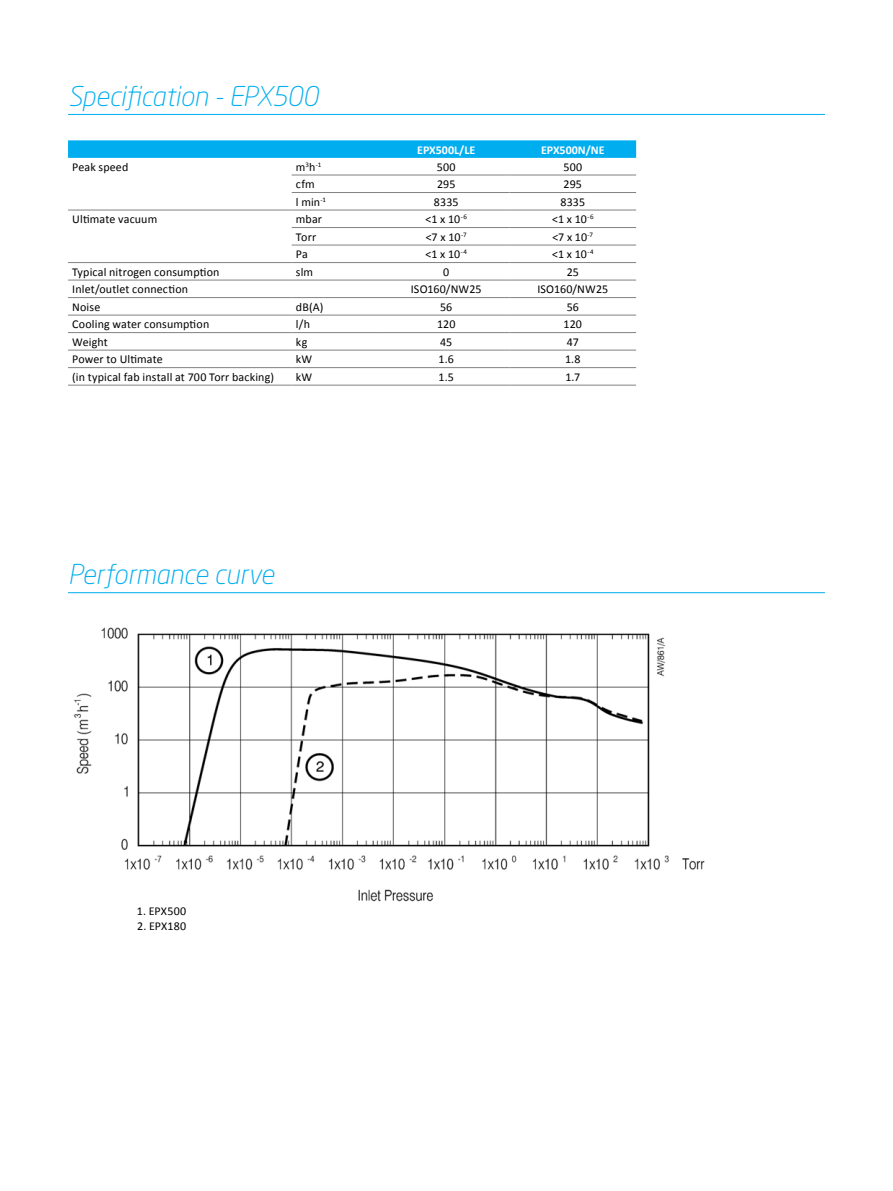
<style>
.page{position:relative;width:893px;height:1191px;background:#fff}
.page>*{position:absolute;margin:0;border:0;box-sizing:border-box;transform-origin:0 0}
.t1{font:italic 300 27px "Neo Sans Std";letter-spacing:-.015em;color:#00aeef}
.t2{font:12px "Calibri";letter-spacing:.01em;color:#000}
.t3{font:700 12px "Calibri";color:#fff}
.t4{font:7.05px "Calibri";color:#000}
.s1{font-size:12px}
</style>
<div class="page">
<hr style="left:68px;top:114px;width:757px;height:1px;background:#00aeef">
<svg style="left:68px;top:140px;width:568px;height:18px;background:#06b0ef"></svg>
<hr style="left:292px;top:175px;width:91px;height:1px;background:#808285">
<hr style="left:383px;top:175px;width:127px;height:1px;background:#808285">
<hr style="left:510px;top:175px;width:126px;height:1px;background:#808285">
<hr style="left:292px;top:192px;width:91px;height:1px;background:#808285">
<hr style="left:383px;top:192px;width:127px;height:1px;background:#808285">
<hr style="left:510px;top:192px;width:126px;height:1px;background:#808285">
<hr style="left:68px;top:210px;width:224px;height:1px;background:#808285">
<hr style="left:292px;top:210px;width:91px;height:1px;background:#808285">
<hr style="left:383px;top:210px;width:127px;height:1px;background:#808285">
<hr style="left:510px;top:210px;width:126px;height:1px;background:#808285">
<hr style="left:292px;top:227px;width:91px;height:1px;background:#808285">
<hr style="left:383px;top:227px;width:127px;height:1px;background:#808285">
<hr style="left:510px;top:227px;width:126px;height:1px;background:#808285">
<hr style="left:292px;top:245px;width:91px;height:1px;background:#808285">
<hr style="left:383px;top:245px;width:127px;height:1px;background:#808285">
<hr style="left:510px;top:245px;width:126px;height:1px;background:#808285">
<hr style="left:68px;top:262px;width:224px;height:1px;background:#808285">
<hr style="left:292px;top:262px;width:91px;height:1px;background:#808285">
<hr style="left:383px;top:262px;width:127px;height:1px;background:#808285">
<hr style="left:510px;top:262px;width:126px;height:1px;background:#808285">
<hr style="left:68px;top:280px;width:224px;height:1px;background:#808285">
<hr style="left:292px;top:280px;width:91px;height:1px;background:#808285">
<hr style="left:383px;top:280px;width:127px;height:1px;background:#808285">
<hr style="left:510px;top:280px;width:126px;height:1px;background:#808285">
<hr style="left:68px;top:297px;width:224px;height:1px;background:#808285">
<hr style="left:292px;top:297px;width:91px;height:1px;background:#808285">
<hr style="left:383px;top:297px;width:127px;height:1px;background:#808285">
<hr style="left:510px;top:297px;width:126px;height:1px;background:#808285">
<hr style="left:68px;top:315px;width:224px;height:1px;background:#808285">
<hr style="left:292px;top:315px;width:91px;height:1px;background:#808285">
<hr style="left:383px;top:315px;width:127px;height:1px;background:#808285">
<hr style="left:510px;top:315px;width:126px;height:1px;background:#808285">
<hr style="left:68px;top:332px;width:224px;height:1px;background:#808285">
<hr style="left:292px;top:332px;width:91px;height:1px;background:#808285">
<hr style="left:383px;top:332px;width:127px;height:1px;background:#808285">
<hr style="left:510px;top:332px;width:126px;height:1px;background:#808285">
<hr style="left:68px;top:350px;width:224px;height:1px;background:#808285">
<hr style="left:292px;top:350px;width:91px;height:1px;background:#808285">
<hr style="left:383px;top:350px;width:127px;height:1px;background:#808285">
<hr style="left:510px;top:350px;width:126px;height:1px;background:#808285">
<hr style="left:68px;top:367px;width:224px;height:1px;background:#808285">
<hr style="left:292px;top:367px;width:91px;height:1px;background:#808285">
<hr style="left:383px;top:367px;width:127px;height:1px;background:#808285">
<hr style="left:510px;top:367px;width:126px;height:1px;background:#808285">
<hr style="left:68px;top:385px;width:224px;height:1px;background:#808285">
<hr style="left:292px;top:385px;width:91px;height:1px;background:#808285">
<hr style="left:383px;top:385px;width:127px;height:1px;background:#808285">
<hr style="left:510px;top:385px;width:126px;height:1px;background:#808285">
<hr style="left:68px;top:592px;width:757px;height:1px;background:#00aeef">
<img style="left:73px;top:627px;width:632px;height:275px">
<h1 class="t1" style="left:68px;top:80px;width:252px">Specification - EPX500</h1>
<p class="t3" style="left:417px;top:142px;width:60px">EPX500L/LE</p>
<p class="t3" style="left:541px;top:142px;width:65px">EPX500N/NE</p>
<p class="t2" style="left:72px;top:159px;width:58px">Peak speed</p>
<p class="t4" style="left:296px;top:160px;width:27px"><span class="s1">m</span>3<span class="s1">h</span>-1</p>
<p class="t2" style="left:437px;top:159px;width:20px">500</p>
<p class="t2" style="left:563px;top:159px;width:20px">500</p>
<p class="t2" style="left:296px;top:177px;width:20px">cfm</p>
<p class="t2" style="left:437px;top:177px;width:20px">295</p>
<p class="t2" style="left:564px;top:177px;width:20px">295</p>
<p class="t2" style="left:296px;top:194px;width:32px">l min<sup>-1</sup></p>
<p class="t2" style="left:434px;top:194px;width:26px">8335</p>
<p class="t2" style="left:560px;top:194px;width:26px">8335</p>
<p class="t2" style="left:72px;top:212px;width:86px">Ultimate vacuum</p>
<p class="t2" style="left:296px;top:212px;width:28px">mbar</p>
<p class="t2" style="left:426px;top:212px;width:43px">&lt;1 x 10<sup>-6</sup></p>
<p class="t2" style="left:552px;top:212px;width:43px">&lt;1 x 10<sup>-6</sup></p>
<p class="t2" style="left:296px;top:229px;width:22px">Torr</p>
<p class="t2" style="left:426px;top:229px;width:42px">&lt;7 x 10<sup>-7</sup></p>
<p class="t2" style="left:553px;top:229px;width:42px">&lt;7 x 10<sup>-7</sup></p>
<p class="t2" style="left:296px;top:247px;width:14px">Pa</p>
<p class="t2" style="left:426px;top:247px;width:43px">&lt;1 x 10<sup>-4</sup></p>
<p class="t2" style="left:552px;top:247px;width:43px">&lt;1 x 10<sup>-4</sup></p>
<p class="t2" style="left:72px;top:264px;width:149px">Typical nitrogen consumption</p>
<p class="t2" style="left:296px;top:264px;width:19px">slm</p>
<p class="t2" style="left:443px;top:264px;width:8px">0</p>
<p class="t2" style="left:567px;top:264px;width:14px">25</p>
<p class="t2" style="left:72px;top:282px;width:117px">Inlet/outlet connection</p>
<p class="t2" style="left:411px;top:282px;width:72px">ISO160/NW25</p>
<p class="t2" style="left:537px;top:282px;width:72px">ISO160/NW25</p>
<p class="t2" style="left:72px;top:299px;width:30px">Noise</p>
<p class="t2" style="left:296px;top:299px;width:29px">dB(A)</p>
<p class="t2" style="left:440px;top:299px;width:14px">56</p>
<p class="t2" style="left:567px;top:299px;width:14px">56</p>
<p class="t2" style="left:72px;top:317px;width:139px">Cooling water consumption</p>
<p class="t2" style="left:296px;top:317px;width:16px">l/h</p>
<p class="t2" style="left:437px;top:317px;width:20px">120</p>
<p class="t2" style="left:564px;top:317px;width:20px">120</p>
<p class="t2" style="left:72px;top:334px;width:37px">Weight</p>
<p class="t2" style="left:296px;top:334px;width:13px">kg</p>
<p class="t2" style="left:440px;top:334px;width:14px">45</p>
<p class="t2" style="left:567px;top:334px;width:13px">47</p>
<p class="t2" style="left:72px;top:352px;width:92px">Power to Ultimate</p>
<p class="t2" style="left:296px;top:352px;width:18px">kW</p>
<p class="t2" style="left:439px;top:352px;width:17px">1.6</p>
<p class="t2" style="left:565px;top:352px;width:17px">1.8</p>
<p class="t2" style="left:72px;top:369px;width:203px">(in typical fab install at 700 Torr backing)</p>
<p class="t2" style="left:296px;top:369px;width:18px">kW</p>
<p class="t2" style="left:438px;top:369px;width:17px">1.5</p>
<p class="t2" style="left:565px;top:369px;width:17px">1.7</p>
<h1 class="t1" style="left:68px;top:558px;width:208px">Performance curve</h1>
<p class="t2" style="left:137px;top:904px;width:51px">1. EPX500</p>
<p class="t2" style="left:137px;top:918px;width:50px">2. EPX180</p>
</div>
